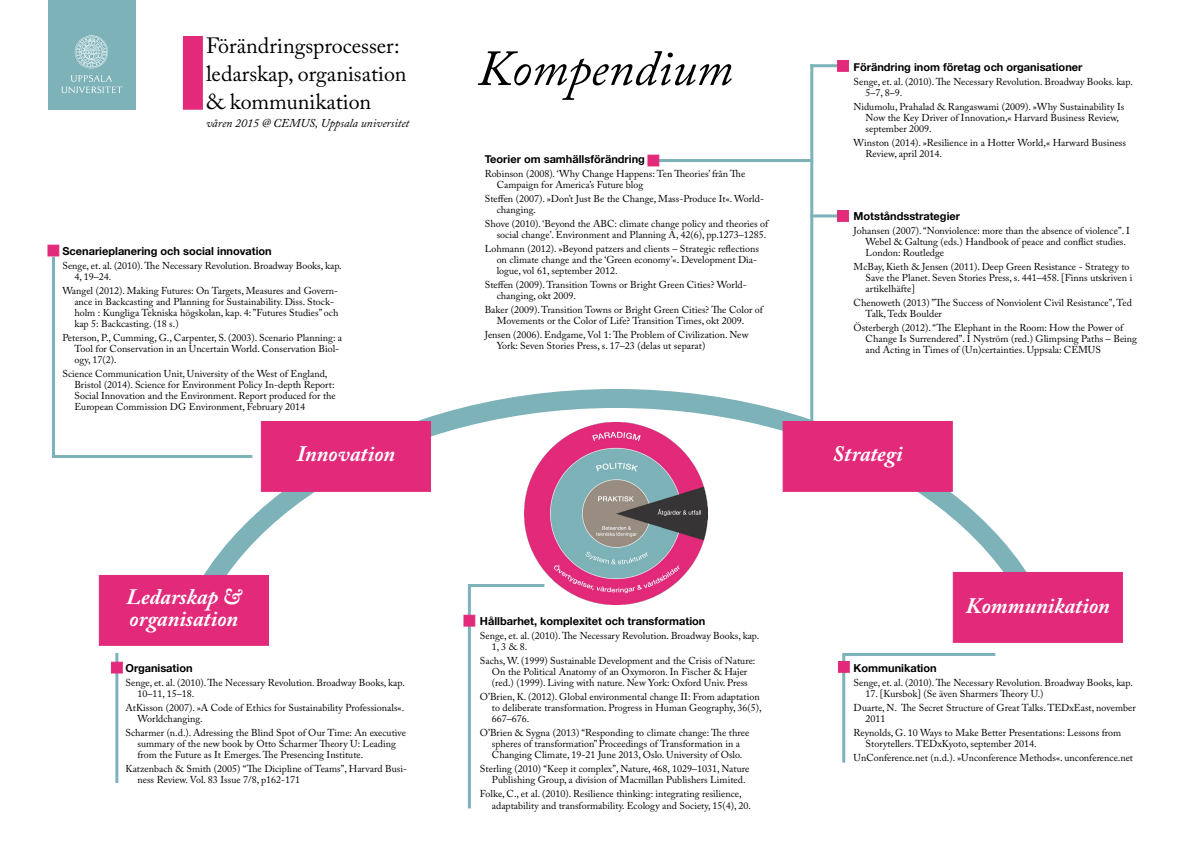
<style>
.page{position:relative;width:1191px;height:842px;background:#fff}
.page>*{position:absolute;margin:0;border:0;box-sizing:border-box;transform-origin:0 0}
.t1{font:italic 50px "Adobe Caslon Pro";color:#000}
.t2{font:22px/28px "Adobe Caslon Pro";color:#000}
.t3{font:italic 700 22px/22px "Adobe Caslon Pro";color:#fff}
.t4{font:italic 12px "Adobe Caslon Pro";color:#000}
.t5{font:700 11px "Helvetica Neue";color:#000}
.t6{font:10px/11px "Adobe Caslon Pro";color:#000}
</style>
<div class="page">
<svg style="left:164px;top:389px;width:863px;height:232px"></svg>
<img style="left:525px;top:415px;width:182px;height:189px">
<div style="left:952px;top:572px;width:171px;height:71px;background:#e2297a;border:1px solid #e2297a"></div>
<div style="left:782px;top:421px;width:170px;height:71px;background:#e2297a;border:1px solid #e2297a"></div>
<div style="left:99px;top:575px;width:170px;height:71px;background:#e2297a;border:1px solid #e2297a"></div>
<div style="left:261px;top:421px;width:170px;height:71px;background:#e2297a;border:1px solid #e2297a"></div>
<div style="left:183px;top:36px;width:20px;height:74px;background:#e2297a"></div>
<hr style="left:844px;top:653px;width:151px;height:3px;background:#7cb2b8">
<hr style="left:810px;top:64px;width:3px;height:357px;background:#7cb2b8">
<hr style="left:52px;top:257px;width:3px;height:199px;background:#7cb2b8">
<hr style="left:468px;top:585px;width:3px;height:223px;background:#7cb2b8">
<hr style="left:810px;top:214px;width:35px;height:3px;background:#7cb2b8">
<hr style="left:810px;top:64px;width:35px;height:3px;background:#7cb2b8">
<hr style="left:653px;top:159px;width:158px;height:3px;background:#7cb2b8">
<hr style="left:115px;top:653px;width:3px;height:130px;background:#7cb2b8">
<hr style="left:468px;top:584px;width:76px;height:3px;background:#7cb2b8">
<div style="left:111px;top:662px;width:12px;height:11px;background:#e2297a;border:1px solid #e2297a"></div>
<div style="left:463px;top:615px;width:12px;height:11px;background:#e2297a;border:1px solid #e2297a"></div>
<hr style="left:842px;top:653px;width:3px;height:110px;background:#7cb2b8">
<div style="left:838px;top:661px;width:11px;height:12px;background:#e2297a;border:1px solid #e2297a"></div>
<hr style="left:52px;top:455px;width:200px;height:3px;background:#7cb2b8">
<div style="left:47px;top:245px;width:12px;height:11px;background:#e2297a;border:1px solid #e2297a"></div>
<div style="left:837px;top:210px;width:12px;height:12px;background:#e2297a;border:1px solid #e2297a"></div>
<div style="left:837px;top:60px;width:12px;height:12px;background:#e2297a;border:1px solid #e2297a"></div>
<div style="left:647px;top:155px;width:12px;height:11px;background:#e2297a;border:1px solid #e2297a"></div>
<div style="left:49px;top:0;width:87px;height:110px;background:#7cb2b8"></div>
<svg style="left:61px;top:75px;width:61px;height:18px"></svg>
<svg style="left:75px;top:35px;width:33px;height:33px"></svg>
<h2 class="t2" style="left:206px;top:31px;width:202px">Förändringsprocesser: ledarskap, organisation &amp; kommunikation</h2>
<p class="t4" style="left:206px;top:116px;width:205px">våren 2015 @ CEMUS, Uppsala universitet</p>
<p class="t5" style="left:62px;top:243px;width:211px">Scenarieplanering och social innovation</p>
<p class="t6" style="left:74px;top:260px;width:269px;text-indent:-12px">Senge, et. al. (2010). The Necessary Revolution. Broadway Books, kap.<br>4, 19–24.</p>
<p class="t6" style="left:74px;top:285px;width:265px;text-indent:-12px">Wangel (2012). Making Futures: On Targets, Measures and Govern&shy;ance in Backcasting and Planning for Sustainability. Diss. Stock&shy;holm : Kungliga Tekniska högskolan, kap. 4: ”Futures Studies” och kap 5: Backcasting. (18 s.)</p>
<p class="t6" style="left:74px;top:332px;width:269px;text-indent:-12px">Peterson, P., Cumming, G., Carpenter, S. (2003). Scenario Planning: a<br>Tool for Conservation in an Uncertain World. Conservation Biol&shy;ogy, 17(2).</p>
<p class="t6" style="left:74px;top:368px;width:263px;text-indent:-12px">Science Communication Unit, University of the West of England, Bristol (2014). Science for Environment Policy In-depth Report:<br>Social Innovation and the Environment. Report produced for the European Commission DG Environment, February 2014</p>
<h1 class="t1" style="left:477px;top:38px;width:257px">Kompendium</h1>
<p class="t5" style="left:485px;top:151px;width:162px">Teorier om samhällsförändring</p>
<p class="t6" style="left:497px;top:168px;width:250px;text-indent:-12px">Robinson (2008). ‘Why Change Happens: Ten Theories’ från The<br>Campaign for America’s Future blog</p>
<p class="t6" style="left:497px;top:193px;width:269px;text-indent:-12px">Steffen (2007). »Don’t Just Be the Change, Mass-Produce It«. World&shy;changing.</p>
<p class="t6" style="left:485px;top:218px;width:285px;text-align:right">Shove (2010). ‘Beyond the ABC: climate change policy and theories of social change’. Environment and Planning A, 42(6), pp.1273–1285.</p>
<p class="t6" style="left:497px;top:243px;width:264px;text-indent:-12px">Lohmann (2012). »Beyond patzers and clients – Strategic reflections on climate change and the ‘Green economy’«. Development Dia&shy;logue, vol 61, september 2012.</p>
<p class="t6" style="left:497px;top:279px;width:252px;text-indent:-12px">Steffen (2009). Transition Towns or Bright Green Cities? World&shy;changing, okt 2009.</p>
<p class="t6" style="left:497px;top:304px;width:268px;text-indent:-12px">Baker (2009). Transition Towns or Bright Green Cities? The Color of<br>Movements or the Color of Life? Transition Times, okt 2009.</p>
<p class="t6" style="left:497px;top:329px;width:253px;text-indent:-12px">Jensen (2006). Endgame, Vol 1: The Problem of Civilization. New<br>York: Seven Stories Press, s. 17–23 (delas ut separat)</p>
<p class="t5" style="left:853px;top:58px;width:230px">Förändring inom företag och organisationer</p>
<p class="t6" style="left:865px;top:76px;width:269px;text-indent:-12px">Senge, et. al. (2010). The Necessary Revolution. Broadway Books. kap.<br>5–7, 8–9.</p>
<p class="t6" style="left:865px;top:101px;width:260px;text-indent:-12px">Nidumolu, Prahalad &amp; Rangaswami (2009). »Why Sustainability Is<br>Now the Key Driver of Innovation,« Harvard Business Review, september 2009.</p>
<p class="t6" style="left:865px;top:137px;width:262px;text-indent:-12px">Winston (2014). »Resilience in a Hotter World,« Harward Business<br>Review, april 2014.</p>
<p class="t5" style="left:853px;top:208px;width:108px">Motståndsstrategier</p>
<p class="t6" style="left:865px;top:225px;width:266px;text-indent:-12px">Johansen (2007). “Nonviolence: more than the absence of violence”. I<br>Webel &amp; Galtung (eds.) Handbook of peace and conflict studies.<br>London: Routledge</p>
<p class="t6" style="left:865px;top:261px;width:268px;text-indent:-12px">McBay, Kieth &amp; Jensen (2011). Deep Green Resistance - Strategy to<br>Save the Planet. Seven Stories Press, s. 441–458. [Finns utskriven i artikelhäfte]</p>
<p class="t6" style="left:865px;top:297px;width:268px;text-indent:-12px">Chenoweth (2013) ”The Success of Nonviolent Civil Resistance”, Ted<br>Talk, Tedx Boulder</p>
<p class="t6" style="left:865px;top:322px;width:273px;text-indent:-12px">Österbergh (2012). “The Elephant in the Room: How the Power of<br>Change Is Surrendered”. I Nyström (red.) Glimpsing Paths – Being and Acting in Times of (Un)certainties. Uppsala: CEMUS</p>
<h2 class="t3" style="left:297px;top:442px;width:100px">Innovation</h2>
<h2 class="t3" style="left:832px;top:442px;width:72px">Strategi</h2>
<h2 class="t3" style="left:127px;top:586px;width:116px">Ledarskap &amp; organisation</h2>
<p class="t5" style="left:125px;top:659px;width:69px">Organisation</p>
<p class="t6" style="left:137px;top:677px;width:269px;text-indent:-12px">Senge, et. al. (2010). The Necessary Revolution. Broadway Books, kap.<br>10–11, 15–18.</p>
<p class="t6" style="left:137px;top:702px;width:268px;text-indent:-12px">AtKisson (2007). »A Code of Ethics for Sustainability Professionals«.<br>Worldchanging.</p>
<p class="t6" style="left:137px;top:727px;width:270px;text-indent:-12px">Scharmer (n.d.). Adressing the Blind Spot of Our Time: An executive summary of the new book by Otto Scharmer Theory U: Leading from the Future as It Emerges. The Presencing Institute.</p>
<p class="t6" style="left:137px;top:763px;width:271px;text-indent:-12px">Katzenbach &amp; Smith (2005) “The Dicipline of Teams”, Harvard Busi&shy;ness Review. Vol. 83 Issue 7/8, p162-171</p>
<p class="t5" style="left:480px;top:613px;width:227px">Hållbarhet, komplexitet och transformation</p>
<p class="t6" style="left:492px;top:630px;width:269px;text-indent:-12px">Senge, et. al. (2010). The Necessary Revolution. Broadway Books, kap.<br>1, 3 &amp; 8.</p>
<p class="t6" style="left:480px;top:655px;width:277px;text-align:center">Sachs, W. (1999) Sustainable Development and the Crisis of Nature:<br>On the Political Anatomy of an Oxymoron. In Fischer &amp; Hajer (red.) (1999). Living with nature. New York: Oxford Univ. Press</p>
<p class="t6" style="left:492px;top:691px;width:271px;text-indent:-12px">O’Brien, K. (2012). Global environmental change II: From adaptation to deliberate transformation. Progress in Human Geography, 36(5),<br>667–676.</p>
<p class="t6" style="left:480px;top:727px;width:271px;text-align:center">O’Brien &amp; Sygna (2013) “Responding to climate change: The three spheres of transformation” Proceedings of Transformation in a<br>Changing Climate, 19-21 June 2013, Oslo. University of Oslo.</p>
<p class="t6" style="left:492px;top:763px;width:259px;text-indent:-12px">Sterling (2010) “Keep it complex”, Nature, 468, 1029–1031, Nature<br>Publishing Group, a division of Macmillan Publishers Limited.</p>
<p class="t6" style="left:492px;top:788px;width:261px;text-indent:-12px">Folke, C., et al. (2010). Resilience thinking: integrating resilience, adaptability and transformability. Ecology and Society, 15(4), 20.</p>
<h2 class="t3" style="left:965px;top:594px;width:146px">Kommunikation</h2>
<p class="t5" style="left:853px;top:659px;width:85px">Kommunikation</p>
<p class="t6" style="left:853px;top:677px;width:281px">Senge, et. al. (2010). The Necessary Revolution. Broadway Books, kap.</p>
<p class="t6" style="left:853px;top:686px;width:284px;line-height:14px;text-indent:12px">17. [Kursbok] (Se även Sharmers Theory U.)<br>Duarte, N. The Secret Structure of Great Talks. TEDxEast, november</p>
<p class="t6" style="left:853px;top:711px;width:269px;line-height:14px;text-indent:12px">2011<br>Reynolds, G. 10 Ways to Make Better Presentations: Lessons from</p>
<p class="t6" style="left:853px;top:736px;width:281px;line-height:14px;text-indent:12px">Storytellers. TEDxKyoto, september 2014.<br>UnConference.net (n.d.). »Unconference Methods«. unconference.net</p>
</div>
